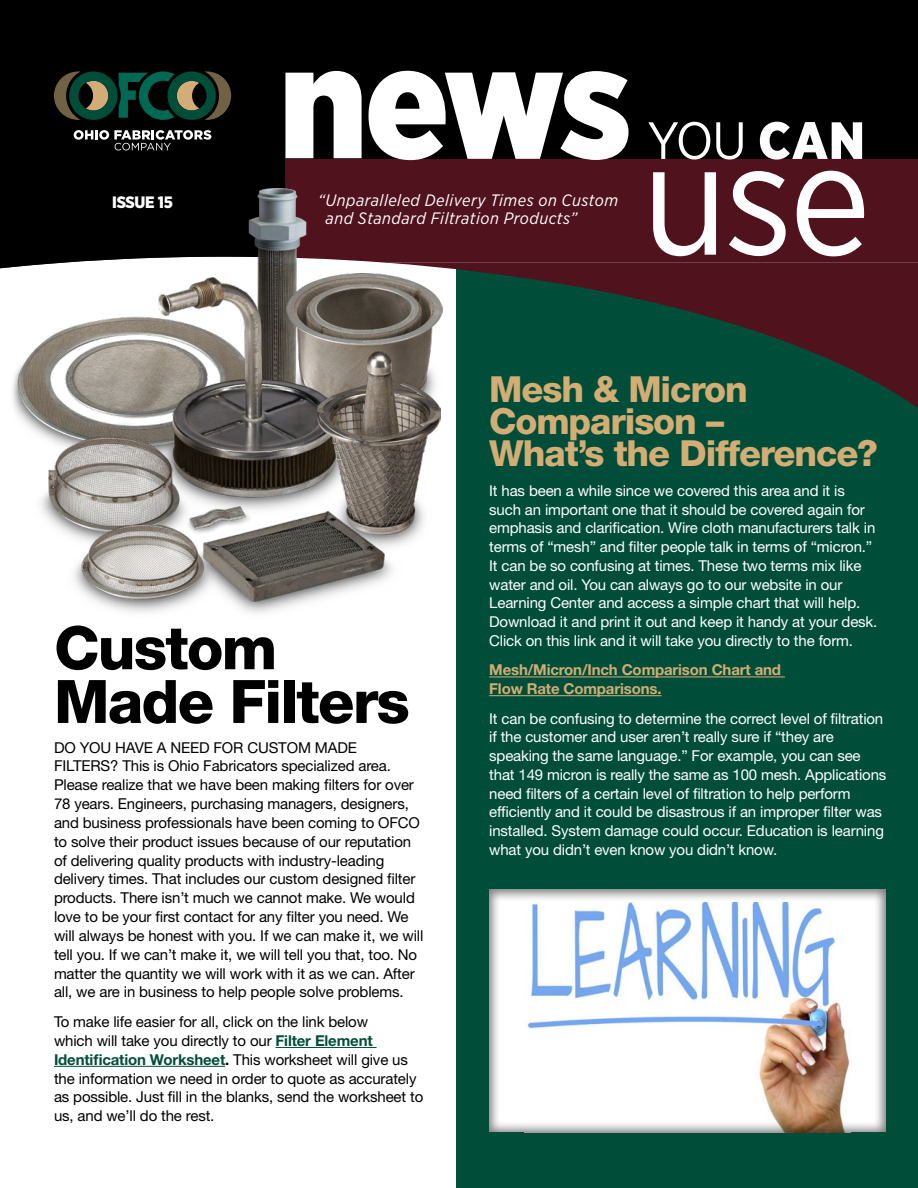
<style>
.page{position:relative;width:918px;height:1188px;background:#fff}
.page>*{position:absolute;margin:0;border:0;box-sizing:border-box;transform-origin:0 0}
.t1{font:900 158.1px "Gotham Narrow";color:#fff}
.t2{font:158.1px "Gotham Narrow";color:#fff}
.t3{font:800 60px/53.7px "Helvetica Neue LT Std";letter-spacing:-.03em;color:#000}
.t4{font:52.35px "Gotham Narrow";color:#fff}
.t5{font:800 36px/32.4px "Helvetica Neue LT Std";letter-spacing:-.03em;color:#d3ad74}
.t6{font:italic 16.5px/17.4px "Gotham Narrow";letter-spacing:.03em;color:#fff}
.t7{font:900 16.5px "Gotham Narrow";letter-spacing:-.02em;color:#fff}
.t8{font:15px/18.9px "Helvetica Neue LT Std";letter-spacing:-.01em;color:#000}
.t9{font:15px/18.8px "Helvetica Neue LT Std";letter-spacing:-.01em;color:#fff}
.t10{font:700 15px/18.8px "Helvetica Neue LT Std";letter-spacing:-.01em;color:#d3ad74}
.s1{font-weight:900}
.s2{font-weight:700;color:#004e39}
.s3{font-weight:700}
</style>
<div class="page">
<div style="left:457px;top:266px;width:461px;height:922px;background:#004e39"></div>
<div style="left:285px;top:159px;width:633px;height:104px;background:#50131d"></div>
<svg style="left:0;top:263px;width:918px;height:155px"></svg>
<svg style="left:0;top:159px;width:285px;height:109px;background:#101010"></svg>
<div style="left:0;top:0;width:918px;height:159px;background:#000"></div>
<svg style="left:74px;top:130px;width:137px;height:20px"></svg>
<svg style="left:54px;top:71px;width:177px;height:49px"></svg>
<hr style="left:276px;top:1047px;width:101px;height:1px;background:#004e39">
<hr style="left:54px;top:1066px;width:171px;height:1px;background:#004e39">
<hr style="left:223px;top:267px;width:150px;height:3px;background:#fff">
<hr style="left:489px;top:677px;width:296px;height:1px;background:#d3ad74">
<hr style="left:489px;top:695px;width:173px;height:1px;background:#d3ad74">
<div style="left:477px;top:880px;width:421px;height:252px;background:#000;opacity:.5"></div>
<img style="left:5px;top:316px;width:149px;height:120px">
<img style="left:40px;top:436px;width:144px;height:97px">
<img style="left:66px;top:525px;width:118px;height:87px">
<img style="left:242px;top:189px;width:70px;height:88px">
<img style="left:286px;top:273px;width:157px;height:145px">
<img style="left:154px;top:277px;width:199px;height:241px">
<img style="left:317px;top:351px;width:124px;height:193px">
<img style="left:184px;top:512px;width:219px;height:101px">
<h1 class="t1" style="left:279px;top:-2px;width:355px">news</h1>
<p class="t7" style="left:112px;top:192px;width:62px">ISSUE 15</p>
<p class="t6" style="left:326px;top:191px;width:294px;text-indent:-7px">“Unparalleled Delivery Times on Custom and Standard Filtration Products”</p>
<h3 class="t4" style="left:647px;top:108px;width:219px">YOU <span class="s1">CAN</span></h3>
<h1 class="t2" style="left:642px;top:101px;width:230px">use</h1>
<h2 class="t3" style="left:54px;top:621px;width:357px">Custom<br>Made Filters</h2>
<p class="t8" style="left:54px;top:738px;width:371px">DO YOU HAVE A NEED FOR CUSTOM MADE FILTERS? This is Ohio Fabricators specialized area.<br>Please realize that we have been making filters for over 78 years. Engineers, purchasing managers, designers, and business professionals have been coming to OFCO to solve their product issues because of our reputation of delivering quality products with industry-leading delivery times. That includes our custom designed filter products. There isn’t much we cannot make. We would love to be your first contact for any filter you need. We will always be honest with you. If we can make it, we will tell you. If we can’t make it, we will tell you that, too. No matter the quantity we will work with it as we can. After all, we are in business to help people solve problems.</p>
<p class="t8" style="left:54px;top:1012px;width:371px">To make life easier for all, click on the link below<br>which will take you directly to our <span class="s2">Filter Element Identification Worksheet</span><span class="s3">.</span> This worksheet will give us the information we need in order to quote as accurately as possible. Just fill in the blanks, send the worksheet to us, and we’ll do the rest.</p>
<h3 class="t5" style="left:489px;top:372px;width:390px">Mesh &amp; Micron<br>Comparison –<br>What’s the Difference?</h3>
<p class="t9" style="left:489px;top:481px;width:390px">It has been a while since we covered this area and it is such an important one that it should be covered again for emphasis and clarification. Wire cloth manufacturers talk in terms of “mesh” and filter people talk in terms of “micron.” It can be so confusing at times. These two terms mix like water and oil. You can always go to our website in our Learning Center and access a simple chart that will help.<br>Download it and print it out and keep it handy at your desk.<br>Click on this link and it will take you directly to the form.</p>
<p class="t10" style="left:489px;top:660px;width:293px">Mesh/Micron/Inch Comparison Chart and<br>Flow Rate Comparisons.</p>
<p class="t9" style="left:489px;top:709px;width:399px">It can be confusing to determine the correct level of filtration if the customer and user aren’t really sure if “they are speaking the same language.” For example, you can see that 149 micron is really the same as 100 mesh. Applications need filters of a certain level of filtration to help perform efficiently and it could be disastrous if an improper filter was installed. System damage could occur. Education is learning what you didn’t even know you didn’t know.</p>
</div>
